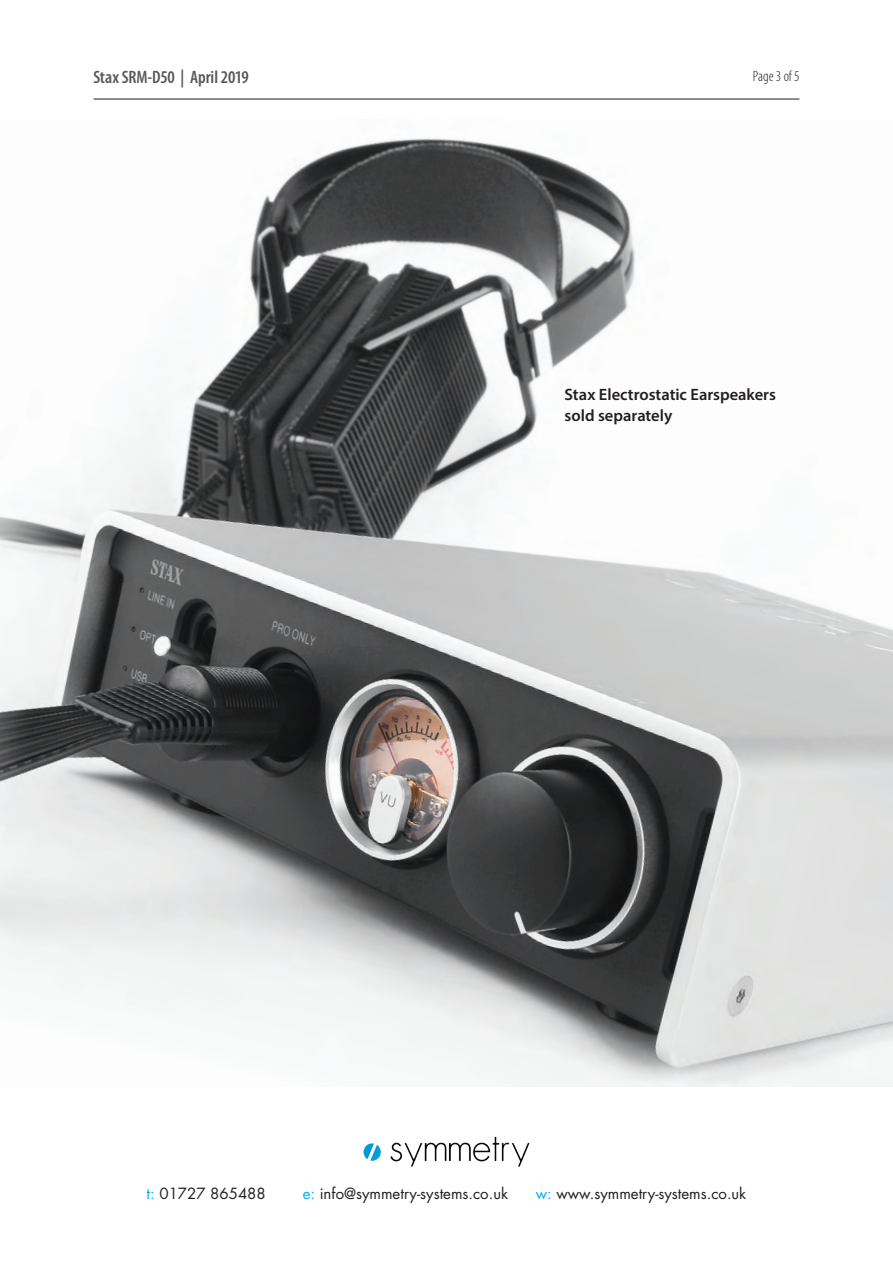
<style>
.page{position:relative;width:893px;height:1263px;background:#fff}
.page>*{position:absolute;margin:0;border:0;box-sizing:border-box;transform-origin:0 0}
.t1{font:600 condensed 18px "Myriad Pro";letter-spacing:-.01em;color:#57585a}
.t2{font:600 16.5px/21px "Myriad Pro";color:#231f20}
.t3{font:15px "Futura";color:#231f20}
.t4{font:300 condensed 15px "Myriad Pro";color:#231f20}
.s1{color:#00aeef}
</style>
<div class="page">
<img style="left:0;top:138px;width:893px;height:948px">
<img style="left:363px;top:1136px;width:167px;height:31px">
<hr style="left:94px;top:99px;width:705px;height:1px;background:#231f20">
<p class="t1" style="left:93px;top:66px;width:157px">Stax SRM-D50 | April 2019</p>
<p class="t4" style="left:753px;top:68px;width:48px">Page 3 of 5</p>
<p class="t2" style="left:565px;top:384px;width:213px">Stax Electrostatic Earspeakers sold separately</p>
<p class="t3" style="left:147px;top:1184px;width:121px"><span class="s1">t:</span> 01727 865488</p>
<p class="t3" style="left:303px;top:1184px;width:207px"><span class="s1">e:</span> info@symmetry-systems.co.uk</p>
<p class="t3" style="left:536px;top:1184px;width:212px"><span class="s1">w:</span> www.symmetry-systems.co.uk</p>
</div>
